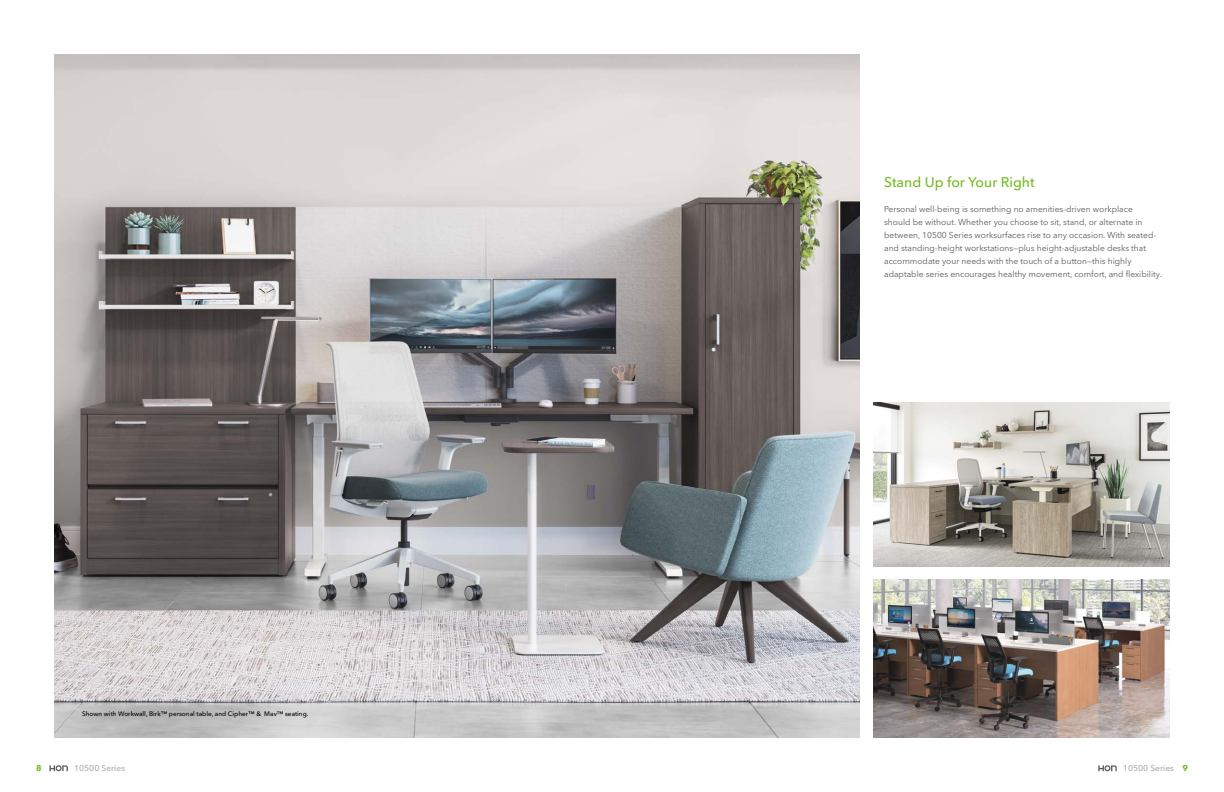
<style>
.page{position:relative;width:1224px;height:792px;background:#fff}
.page>*{position:absolute;margin:0;border:0;box-sizing:border-box;transform-origin:0 0}
.t1{font:500 14px "Avenir Next LT Pro";color:#74bb23}
.t2{font:8.5px/13px "Avenir Next LT Pro";color:#5b5c5c}
.t3{font:500 8.5px "Avenir Next LT Pro";color:#acadad}
.t4{font:700 8.5px "Avenir Next LT Pro";color:#74bb23}
.t5{font:500 6.5px "Avenir Next LT Pro";color:#000}
.s1{font-weight:700;color:#74bb23}
</style>
<div class="page">
<img style="left:54px;top:54px;width:806px;height:684px">
<img style="left:873px;top:580px;width:297px;height:158px">
<img style="left:873px;top:402px;width:297px;height:165px">
<svg style="left:49px;top:765px;width:19px;height:6px"></svg>
<svg style="left:1098px;top:765px;width:19px;height:6px"></svg>
<h1 class="t1" style="left:884px;top:174px;width:152px">Stand Up for Your Right</h1>
<p class="t5" style="left:82px;top:709px;width:228px">Shown with Workwall, Birk™ personal table, and Cipher™ &amp; Mav™ seating.</p>
<p class="t2" style="left:884px;top:203px;width:279px">Personal well-being is something no amenities-driven workplace<br>should be without. Whether you choose to sit, stand, or alternate in between, 10500 Series worksurfaces rise to any occasion. With seated&shy;and standing-height workstations—plus height-adjustable desks that accommodate your needs with the touch of a button—this highly adaptable series encourages healthy movement, comfort, and flexibility.</p>
<p class="t4" style="left:36px;top:763px;width:7px">8</p>
<p class="t3" style="left:74px;top:763px;width:53px">10500 Series</p>
<p class="t3" style="left:1123px;top:763px;width:67px">10500 Series <span class="s1">9</span></p>
</div>
